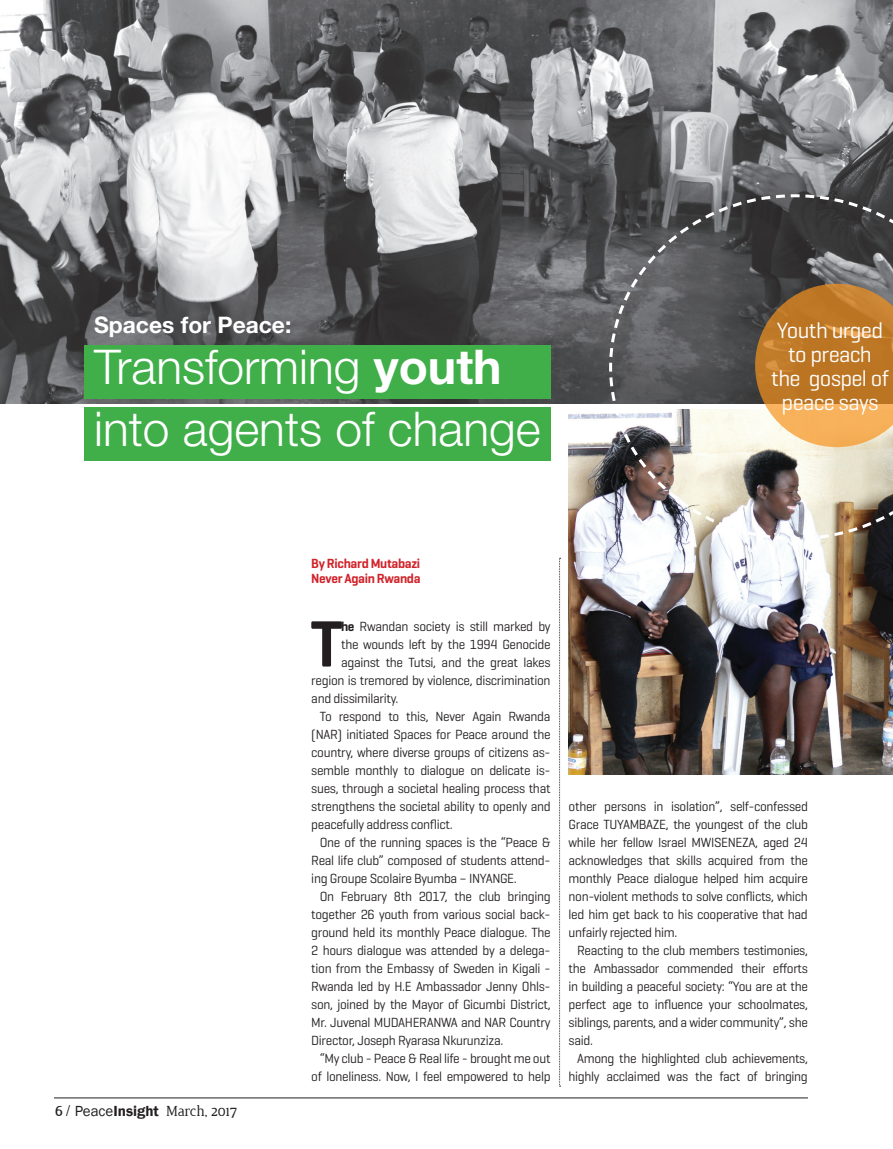
<style>
.page{position:relative;width:893px;height:1149px;background:#fff}
.page>*{position:absolute;margin:0;border:0;box-sizing:border-box;transform-origin:0 0}
.t1{font:600 66.45px "Geogrotesque";color:#231f20}
.t2{font:300 47.85px/61.7px "Helvetica Neue LT Std";color:#fff}
.t3{font:700 22.8px "Helvetica Neue LT Std";color:#fff}
.t4{font:22.5px/24px "Geogrotesque";letter-spacing:-.03em;color:#fff;text-align:center}
.t5{font:15px "Jura";color:#231f20}
.t6{font:13.5px/18px "Geogrotesque";letter-spacing:-.025em;color:#231f20;text-align:justify}
.t7{font:600 13.5px/15px "Geogrotesque";letter-spacing:-.025em;color:#d1232a}
.s1{font-weight:700}
.s2{font-family:"Franklin Gothic"}
.s3{font-family:"Franklin Gothic";font-weight:600}
.s4{font-weight:600}
</style>
<div class="page">
<hr style="left:54px;top:1097px;width:754px;height:1px;background:#231f20">
<img style="left:0;top:0;width:893px;height:403px">
<div style="left:84px;top:407px;width:467px;height:53px;background:#40ae49"></div>
<div style="left:84px;top:345px;width:467px;height:53px;background:#40ae49"></div>
<svg style="left:559px;top:557px;width:2px;height:529px"></svg>
<img style="left:569px;top:413px;width:324px;height:361px">
<svg style="left:608px;top:193px;width:285px;height:348px;background:#8f806e"></svg>
<h3 class="t3" style="left:94px;top:311px;width:199px">Spaces for Peace:</h3>
<h2 class="t2" style="left:94px;top:335px;width:448px">Transforming <span class="s1">youth </span>into agents of change</h2>
<h3 class="t4" style="left:771px;top:317px;width:119px">Youth urged to preach the gospel of peace says</h3>
<p class="t5" style="left:54px;top:1103px;width:185px"><span class="s1">6</span> / <span class="s2">Peace</span><span class="s3">Insight</span> March, 2017</p>
<p class="t7" style="left:311px;top:555px;width:111px">By Richard Mutabazi<br>Never Again Rwanda</p>
<h1 class="t1" style="left:311px;top:602px;width:34px">T</h1>
<p class="t6" style="left:341px;top:616px;width:211px"><span class="s4">he</span> Rwandan society is still marked by</p>
<p class="t6" style="left:341px;top:634px;width:211px">the wounds left by the 1994 Genocide</p>
<p class="t6" style="left:341px;top:652px;width:211px">against the Tutsi, and the great lakes</p>
<p class="t6" style="left:311px;top:670px;width:241px">region is tremored by violence, discrimination</p>
<p class="t6" style="left:311px;top:688px;width:89px">and dissimilarity.</p>
<p class="t6" style="left:320px;top:706px;width:232px">To respond to this, Never Again Rwanda</p>
<p class="t6" style="left:311px;top:724px;width:241px">(NAR) initiated Spaces for Peace around the</p>
<p class="t6" style="left:311px;top:742px;width:241px">country, where diverse groups of citizens as-</p>
<p class="t6" style="left:311px;top:760px;width:241px">semble monthly to dialogue on delicate is-</p>
<p class="t6" style="left:311px;top:778px;width:241px">sues, through a societal healing process that</p>
<p class="t6" style="left:311px;top:796px;width:241px">strengthens the societal ability to openly and</p>
<p class="t6" style="left:311px;top:814px;width:143px">peacefully address conflict.</p>
<p class="t6" style="left:320px;top:832px;width:232px">One of the running spaces is the “Peace &amp;</p>
<p class="t6" style="left:311px;top:850px;width:241px">Real life club” composed of students attend-</p>
<p class="t6" style="left:311px;top:868px;width:207px">ing Groupe Scolaire Byumba – INYANGE.</p>
<p class="t6" style="left:320px;top:886px;width:232px">On February 8th 2017, the club bringing</p>
<p class="t6" style="left:311px;top:904px;width:241px">together 26 youth from various social back-</p>
<p class="t6" style="left:311px;top:922px;width:241px">ground held its monthly Peace dialogue. The</p>
<p class="t6" style="left:311px;top:940px;width:241px">2 hours dialogue was attended by a delega-</p>
<p class="t6" style="left:311px;top:958px;width:241px">tion from the Embassy of Sweden in Kigali -</p>
<p class="t6" style="left:311px;top:976px;width:241px">Rwanda led by H.E Ambassador Jenny Ohls-</p>
<p class="t6" style="left:311px;top:994px;width:241px">son, joined by the Mayor of Gicumbi District,</p>
<p class="t6" style="left:311px;top:1012px;width:241px">Mr. Juvenal MUDAHERANWA and NAR Country</p>
<p class="t6" style="left:311px;top:1030px;width:194px">Director, Joseph Ryarasa Nkurunziza.</p>
<p class="t6" style="left:320px;top:1048px;width:232px">“My club - Peace &amp; Real life - brought me out</p>
<p class="t6" style="left:311px;top:1066px;width:241px">of loneliness. Now, I feel empowered to help</p>
<p class="t6" style="left:569px;top:796px;width:241px">other persons in isolation”, self-confessed Grace TUYAMBAZE, the youngest of the club while her fellow Israel MWISENEZA, aged 24 acknowledges that skills acquired from the monthly Peace dialogue helped him acquire non-violent methods to solve conflicts, which led him get back to his cooperative that had unfairly rejected him.</p>
<p class="t6" style="left:569px;top:940px;width:241px;text-indent:9px">Reacting to the club members testimonies, the Ambassador commended their efforts in building a peaceful society: “You are at the perfect age to influence your schoolmates, siblings, parents, and a wider community”, she said.</p>
<p class="t6" style="left:569px;top:1048px;width:241px;text-align:right">Among the highlighted club achievements, highly acclaimed was the fact of bringing</p>
</div>
